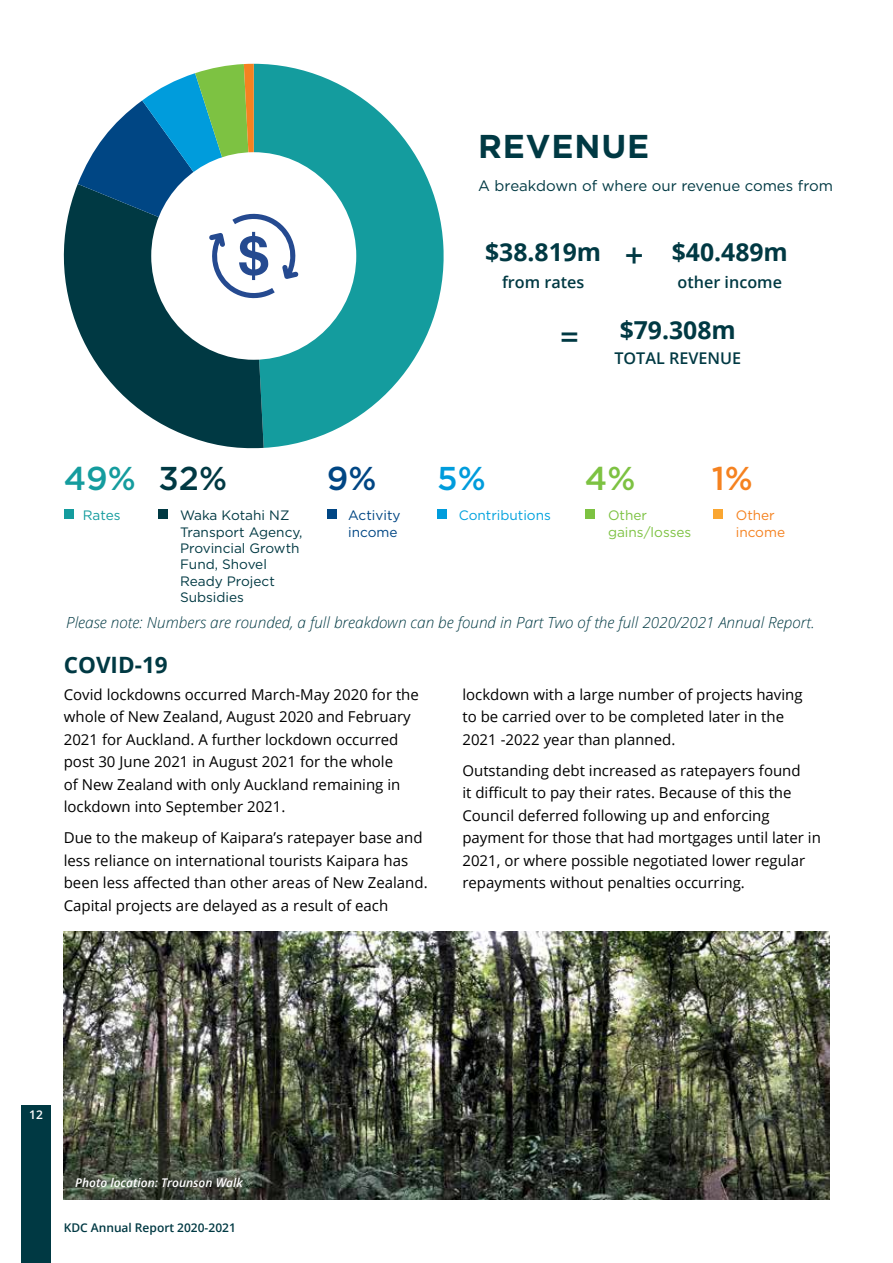
<style>
.page{position:relative;width:893px;height:1263px;background:#fff}
.page>*{position:absolute;margin:0;border:0;box-sizing:border-box;transform-origin:0 0}
.t1{font:700 33px "Gotham";letter-spacing:.025em;color:#003943}
.t2{font:500 33px "Gotham";color:#149c9e}
.t3{font:500 33px "Gotham";color:#004684}
.t4{font:500 33px "Gotham";color:#009cdc}
.t5{font:500 33px "Gotham";color:#f58220}
.t6{font:600 33px "Open Sans";color:#003943}
.t7{font:500 33px "Gotham";color:#7dc242}
.t8{font:700 24.75px "Open Sans";color:#003943}
.t9{font:700 22.5px "Open Sans";color:#003943}
.t10{font:600 16.2px "Open Sans";color:#003943}
.t11{font:italic 300 15.3px "Open Sans";color:#003943}
.t12{font:15px/22.5px "Open Sans";color:#000}
.t13{font:15px "Gotham";color:#003943}
.t14{font:13.65px/16.4px "Gotham";color:#003943}
.t15{font:13.65px/16.4px "Gotham";color:#7dc242}
.t16{font:13.65px/16.4px "Gotham";color:#004684}
.t17{font:13.65px "Gotham";color:#00a2de}
.t18{font:13.65px/16.4px "Gotham";color:#f58220}
.t19{font:13.65px "Gotham";letter-spacing:-.005em;color:#149c9e}
.t20{font:italic 600 12px "Open Sans";color:#fff}
.t21{font:600 12px "Open Sans";color:#003943}
.t22{font:600 12px "Open Sans";color:#fff}
.s1{color:#003943}
</style>
<div class="page">
<div style="left:21px;top:1106px;width:30px;height:157px;background:#003943"></div>
<div style="left:64px;top:509px;width:9px;height:10px;background:#149c9e"></div>
<div style="left:159px;top:509px;width:9px;height:10px;background:#003943"></div>
<div style="left:585px;top:509px;width:9px;height:10px;background:#7dc242"></div>
<div style="left:327px;top:509px;width:9px;height:10px;background:#004684"></div>
<div style="left:437px;top:509px;width:10px;height:10px;background:#009cdc"></div>
<div style="left:713px;top:509px;width:10px;height:10px;background:#faa631"></div>
<svg style="left:264px;top:69px;width:180px;height:379px;fill:#149c9e"></svg>
<svg style="left:63px;top:184px;width:201px;height:265px;fill:#003943"></svg>
<div style="left:151px;top:152px;width:205px;height:208px;background:#fff;border-radius:50%"></div>
<svg style="left:78px;top:64px;width:221px;height:240px"></svg>
<img style="left:64px;top:931px;width:765px;height:268px">
<h1 class="t1" style="left:478px;top:124px;width:172px">REVENUE</h1>
<p class="t13" style="left:478px;top:176px;width:356px">A breakdown of where our revenue comes from</p>
<h2 class="t8" style="left:485px;top:235px;width:118px">$38.819m</h2>
<p class="t10" style="left:502px;top:271px;width:84px">from rates</p>
<h1 class="t6" style="left:560px;top:314px;width:20px">=</h1>
<h1 class="t6" style="left:625px;top:232px;width:20px">+</h1>
<h2 class="t8" style="left:672px;top:235px;width:118px">$40.489m</h2>
<p class="t10" style="left:678px;top:271px;width:106px">other income</p>
<h2 class="t8" style="left:620px;top:312px;width:118px">$79.308m</h2>
<p class="t10" style="left:614px;top:347px;width:128px">TOTAL REVENUE</p>
<h1 class="t2" style="left:64px;top:457px;width:165px">49% <span class="s1">32%</span></h1>
<h1 class="t3" style="left:327px;top:457px;width:51px">9%</h1>
<h1 class="t4" style="left:437px;top:457px;width:50px">5%</h1>
<h1 class="t5" style="left:712px;top:457px;width:43px">1%</h1>
<h1 class="t7" style="left:585px;top:457px;width:52px">4%</h1>
<p class="t15" style="left:608px;top:507px;width:85px">Other gains/losses</p>
<p class="t19" style="left:83px;top:507px;width:39px">Rates</p>
<p class="t14" style="left:180px;top:507px;width:124px">Waka Kotahi NZ<br>Transport Agency,<br>Provincial Growth<br>Fund, Shovel<br>Ready Project<br>Subsidies</p>
<p class="t16" style="left:348px;top:507px;width:54px">Activity income</p>
<p class="t17" style="left:459px;top:507px;width:94px">Contributions</p>
<p class="t18" style="left:736px;top:507px;width:51px">Other income</p>
<p class="t11" style="left:66px;top:612px;width:750px">Please note: Numbers are rounded, a full breakdown can be found in Part Two of the full 2020/2021 Annual Report.</p>
<h3 class="t9" style="left:64px;top:649px;width:105px">COVID-19</h3>
<p class="t12" style="left:64px;top:682px;width:357px">Covid lockdowns occurred March-May 2020 for the whole of New Zealand, August 2020 and February 2021 for Auckland. A further lockdown occurred post 30 June 2021 in August 2021 for the whole<br>of New Zealand with only Auckland remaining in lockdown into September 2021.</p>
<p class="t12" style="left:64px;top:826px;width:365px">Due to the makeup of Kaipara’s ratepayer base and less reliance on international tourists Kaipara has been less affected than other areas of New Zealand.<br>Capital projects are delayed as a result of each</p>
<p class="t12" style="left:462px;top:682px;width:342px">lockdown with a large number of projects having to be carried over to be completed later in the<br>2021 -2022 year than planned.</p>
<p class="t12" style="left:462px;top:758px;width:360px">Outstanding debt increased as ratepayers found<br>it difficult to pay their rates. Because of this the Council deferred following up and enforcing payment for those that had mortgages until later in 2021, or where possible negotiated lower regular repayments without penalties occurring.</p>
<p class="t22" style="left:29px;top:1106px;width:15px">12</p>
<p class="t20" style="left:75px;top:1175px;width:169px">Photo location: Trounson Walk</p>
<p class="t21" style="left:64px;top:1219px;width:174px">KDC Annual Report 2020-2021</p>
</div>
